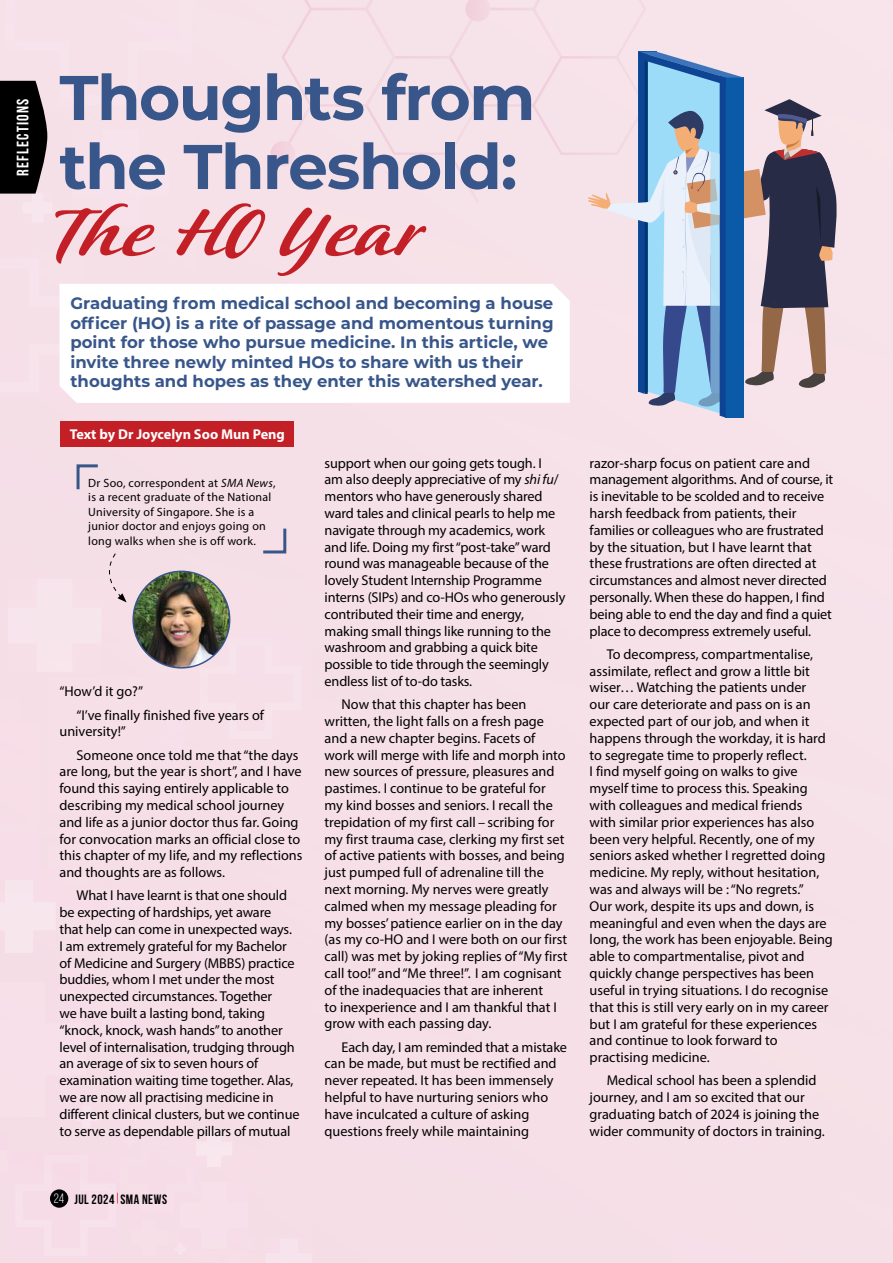
<style>
.page{position:relative;width:893px;height:1263px;background:#f6e0e8}
.page>*{position:absolute;margin:0;border:0;box-sizing:border-box;transform-origin:0 0}
.t1{font:81px "P22 Sneaky Pro";color:#c22026}
.t2{font:700 63px/69px "Montserrat";letter-spacing:-.025em;color:#38568a}
.t3{font:700 16.5px/19.5px "Montserrat";color:#38568a}
.t4{font:700 16.5px "Bebas Neue";letter-spacing:.07em;color:#fff}
.t5{font:14.25px/16.8px "Myriad Pro";color:#000}
.t6{font:700 14.25px "Myriad Pro";color:#fff}
.t7{font:700 13.5px "Bebas Neue";letter-spacing:.035em;color:#000}
.t8{font:12px/14.4px "Myriad Pro";letter-spacing:.02em;color:#000}
.s1{font-style:italic}
.s2{font-weight:400;color:#fff}
</style>
<div class="page">
<div style="left:270px;top:141px;width:25px;height:25px;background:#f1cfdb;border-radius:12px"></div>
<div style="left:0;top:258px;width:77px;height:134px;background:#f6e0e8"></div>
<svg style="left:60px;top:284px;width:222px;height:119px"></svg>
<svg style="left:75px;top:463px;width:26px;height:29px"></svg>
<svg style="left:282px;top:0;width:555px;height:418px"></svg>
<div style="left:60px;top:421px;width:234px;height:25px;background:#c22026"></div>
<div style="left:0;top:526px;width:312px;height:737px;background:#f6dee7"></div>
<svg style="left:0;top:0;width:192px;height:226px"></svg>
<p class="t4" style="left:14px;top:176px;width:78px;rotate:-90deg">REFLECTIONS</p>
<h2 class="t2" style="left:60px;top:60px;width:477px">Thoughts from the Threshold:</h2>
<h1 class="t1" style="left:58px;top:191px;width:364px">The HO Year</h1>
<p class="t3" style="left:70px;top:293px;width:485px">Graduating from medical school and becoming a house officer (HO) is a rite of passage and momentous turning point for those who pursue medicine. In this article, we invite three newly minted HOs to share with us their thoughts and hopes as they enter this watershed year.</p>
<p class="t6" style="left:70px;top:425px;width:217px">Text by Dr Joycelyn Soo Mun Peng</p>
<p class="t8" style="left:88px;top:475px;width:189px">Dr Soo, correspondent at <span class="s1">SMA News</span>, is a recent graduate of the National University of Singapore. She is a junior doctor and enjoys going on long walks when she is off work.</p>
<p class="t5" style="left:77px;top:680px;width:189px;line-height:23.2px;text-indent:-17px">“How’d it go?”<br>“I’ve finally finished five years of</p>
<p class="t5" style="left:77px;top:720px;width:223px;line-height:23.2px;text-indent:-17px">university!”<br>Someone once told me that “the days</p>
<p class="t5" style="left:60px;top:763px;width:244px">are long, but the year is short”, and I have found this saying entirely applicable to describing my medical school journey and life as a junior doctor thus far. Going for convocation marks an official close to this chapter of my life, and my reflections and thoughts are as follows.</p>
<p class="t5" style="left:60px;top:887px;width:241px;text-indent:17px">What I have learnt is that one should be expecting of hardships, yet aware<br>that help can come in unexpected ways.<br>I am extremely grateful for my Bachelor of Medicine and Surgery (MBBS) practice buddies, whom I met under the most unexpected circumstances. Together<br>we have built a lasting bond, taking “knock, knock, wash hands” to another level of internalisation, trudging through an average of six to seven hours of examination waiting time together. Alas, we are now all practising medicine in different clinical clusters, but we continue to serve as dependable pillars of mutual</p>
<p class="t7" style="left:54px;top:1191px;width:115px"><span class="s2">24</span> JUL 2024 SMA NEWS</p>
<p class="t5" style="left:325px;top:454px;width:242px">support when our going gets tough. I<br>am also deeply appreciative of my <span class="s1">shi fu</span>/ mentors who have generously shared ward tales and clinical pearls to help me navigate through my academics, work and life. Doing my first “post-take” ward round was manageable because of the lovely Student Internship Programme interns (SIPs) and co-HOs who generously contributed their time and energy, making small things like running to the washroom and grabbing a quick bite possible to tide through the seemingly endless list of to-do tasks.</p>
<p class="t5" style="left:325px;top:696px;width:244px;text-indent:17px">Now that this chapter has been written, the light falls on a fresh page and a new chapter begins. Facets of work will merge with life and morph into new sources of pressure, pleasures and pastimes. I continue to be grateful for my kind bosses and seniors. I recall the trepidation of my first call – scribing for my first trauma case, clerking my first set of active patients with bosses, and being just pumped full of adrenaline till the next morning. My nerves were greatly calmed when my message pleading for my bosses’ patience earlier on in the day (as my co-HO and I were both on our first call) was met by joking replies of “My first call too!” and “Me three!”. I am cognisant of the inadequacies that are inherent<br>to inexperience and I am thankful that I grow with each passing day.</p>
<p class="t5" style="left:325px;top:1038px;width:244px;text-indent:17px">Each day, I am reminded that a mistake can be made, but must be rectified and never repeated. It has been immensely helpful to have nurturing seniors who have inculcated a culture of asking questions freely while maintaining</p>
<p class="t5" style="left:590px;top:454px;width:245px">razor-sharp focus on patient care and management algorithms. And of course, it is inevitable to be scolded and to receive harsh feedback from patients, their families or colleagues who are frustrated by the situation, but I have learnt that these frustrations are often directed at circumstances and almost never directed personally. When these do happen, I find being able to end the day and find a quiet place to decompress extremely useful.</p>
<p class="t5" style="left:590px;top:645px;width:245px;text-indent:17px">To decompress, compartmentalise, assimilate, reflect and grow a little bit wiser… Watching the patients under<br>our care deteriorate and pass on is an expected part of our job, and when it happens through the workday, it is hard to segregate time to properly reflect.<br>I find myself going on walks to give myself time to process this. Speaking with colleagues and medical friends<br>with similar prior experiences has also been very helpful. Recently, one of my seniors asked whether I regretted doing medicine. My reply, without hesitation, was and always will be : “No regrets.”<br>Our work, despite its ups and down, is meaningful and even when the days are long, the work has been enjoyable. Being able to compartmentalise, pivot and quickly change perspectives has been useful in trying situations. I do recognise that this is still very early on in my career but I am grateful for these experiences and continue to look forward to practising medicine.</p>
<p class="t5" style="left:590px;top:1072px;width:237px;text-indent:17px">Medical school has been a splendid journey, and I am so excited that our graduating batch of 2024 is joining the wider community of doctors in training.</p>
</div>
